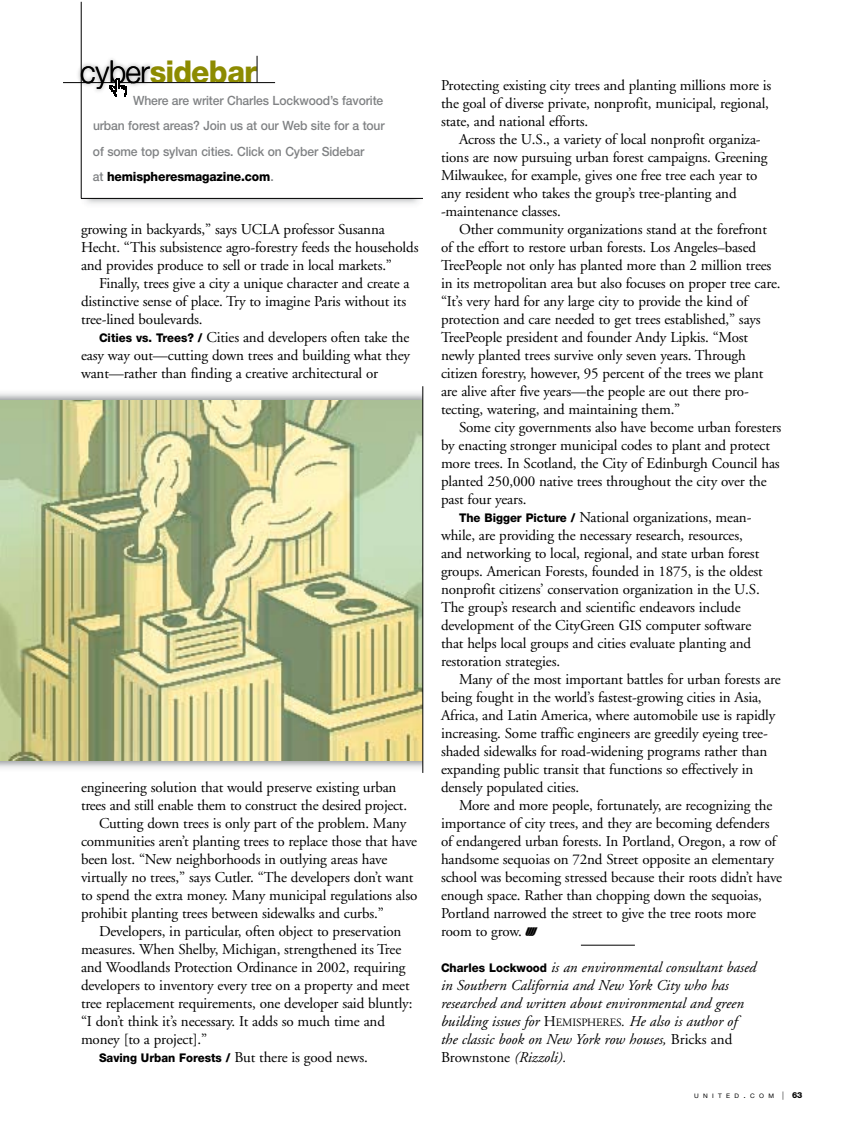
<style>
.page{position:relative;width:864px;height:1134px;background:#fff}
.page>*{position:absolute;margin:0;border:0;box-sizing:border-box;transform-origin:0 0}
.t1{font:800 31.5px "Helvetica Neue";letter-spacing:-.03em;color:#8d8b00;scale:.95 1}
.t2{font:15px/18px "Adobe Garamond";letter-spacing:-.01em;color:#000}
.t3{font:italic 15px/18px "Adobe Garamond";color:#000}
.t4{font:500 12.75px/25.5px "Helvetica Neue";letter-spacing:-.01em;color:#808284;scale:.95 1}
.t5{font:800 12px "Helvetica Neue";color:#000;scale:.95 1}
.t6{font:6.15px "Helvetica Neue";letter-spacing:.665em;color:#000;scale:1.05 1}
.s1{font-weight:300;color:#000}
.s2{font-weight:800;color:#000}
.s3{font-family:"Helvetica Neue";font-weight:800;font-size:12px}
.s4{font-family:"Adobe Garamond";font-weight:400;font-size:15px}
.s5{font-family:"United";font-weight:700;font-size:12px}
.s6{font-family:"Helvetica Neue";font-weight:800;font-style:normal;font-size:12px}
.s7{font-style:normal}
.s8{font-style:normal;font-size:11.25px}
.s9{font-size:8.25px}
.s10{font-weight:300;font-size:8.25px}
.s11{font-weight:800;font-size:8.25px}
</style>
<div class="page">
<img style="left:0;top:386px;width:423px;height:387px">
<hr style="left:81px;top:198px;width:342px;height:1px;background:#000">
<hr style="left:423px;top:386px;width:1px;height:387px;background:#000">
<hr style="left:581px;top:945px;width:54px;height:1px;background:#000">
<hr style="left:81px;top:2px;width:1px;height:196px;background:#000">
<hr style="left:63px;top:82px;width:212px;height:1px;background:#000">
<div style="left:76px;top:55px;width:79px;height:40px;background:#000;opacity:.5"></div>
<svg style="left:257px;top:56px;width:1px;height:27px"></svg>
<svg style="left:110px;top:78px;width:17px;height:19px"></svg>
<h1 class="t1" style="left:80px;top:53px;width:187px"><span class="s1">cyber</span>sidebar</h1>
<p class="t4" style="left:93px;top:87px;width:309px;text-indent:40px">Where are writer Charles Lockwood’s favorite urban forest areas? Join us at our Web site for a tour of some top sylvan cities. Click on Cyber Sidebar<br>at <span class="s2">hemispheresmagazine.com</span>.</p>
<p class="t2" style="left:81px;top:221px;width:339px">growing in backyards,” says UCLA professor Susanna<br>Hecht. “This subsistence agro-forestry feeds the households and provides produce to sell or trade in local markets.”</p>
<p class="t2" style="left:81px;top:275px;width:330px;text-indent:18px">Finally, trees give a city a unique character and create a distinctive sense of place. Try to imagine Paris without its tree-lined boulevards.</p>
<p class="t2" style="left:81px;top:329px;width:331px;text-align:justify;text-indent:18px"><span class="s3">Cities vs. Trees? /</span> Cities and developers often take the easy way out—cutting down trees and building what they want—rather than finding a creative architectural or</p>
<p class="t2" style="left:81px;top:779px;width:317px">engineering solution that would preserve existing urban</p>
<p class="t2" style="left:81px;top:797px;width:328px">trees and still enable them to construct the desired project.</p>
<p class="t2" style="left:99px;top:815px;width:309px">Cutting down trees is only part of the problem. Many</p>
<p class="t2" style="left:81px;top:833px;width:338px">communities aren’t planting trees to replace those that have</p>
<p class="t2" style="left:81px;top:851px;width:308px">been lost. “New neighborhoods in outlying areas have</p>
<p class="t2" style="left:81px;top:869px;width:334px">virtually no trees,” says Cutler. “The developers don’t want</p>
<p class="t2" style="left:81px;top:887px;width:338px">to spend the extra money. Many municipal regulations also</p>
<p class="t2" style="left:81px;top:905px;width:304px">prohibit planting trees between sidewalks and curbs.”</p>
<p class="t2" style="left:99px;top:923px;width:304px">Developers, in particular, often object to preservation</p>
<p class="t2" style="left:81px;top:941px;width:322px">measures. When Shelby, Michigan, strengthened its Tree</p>
<p class="t2" style="left:81px;top:959px;width:326px">and Woodlands Protection Ordinance in 2002, requiring</p>
<p class="t2" style="left:81px;top:977px;width:330px">developers to inventory every tree on a property and meet</p>
<p class="t2" style="left:81px;top:995px;width:333px">tree replacement requirements, one developer said bluntly:</p>
<p class="t2" style="left:81px;top:1013px;width:306px">“I don’t think it’s necessary. It adds so much time and</p>
<p class="t2" style="left:81px;top:1031px;width:128px">money [to a project].”</p>
<p class="t5" style="left:99px;top:1051px;width:285px">Saving Urban Forests / <span class="s4">But there is good news.</span></p>
<p class="t2" style="left:441px;top:77px;width:332px">Protecting existing city trees and planting millions more is the goal of diverse private, nonprofit, municipal, regional, state, and national efforts.</p>
<p class="t2" style="left:441px;top:131px;width:328px;text-indent:18px">Across the U.S., a variety of local nonprofit organiza&shy;tions are now pursuing urban forest campaigns. Greening Milwaukee, for example, gives one free tree each year to any resident who takes the group’s tree-planting and -maintenance classes.</p>
<p class="t2" style="left:441px;top:221px;width:341px;text-indent:18px">Other community organizations stand at the forefront of the effort to restore urban forests. Los Angeles–based TreePeople not only has planted more than 2 million trees in its metropolitan area but also focuses on proper tree care. “It’s very hard for any large city to provide the kind of protection and care needed to get trees established,” says TreePeople president and founder Andy Lipkis. “Most newly planted trees survive only seven years. Through citizen forestry, however, 95 percent of the trees we plant are alive after five years—the people are out there pro&shy;tecting, watering, and maintaining them.”</p>
<p class="t2" style="left:459px;top:419px;width:324px">Some city governments also have become urban foresters</p>
<p class="t2" style="left:441px;top:437px;width:330px">by enacting stronger municipal codes to plant and protect</p>
<p class="t2" style="left:441px;top:455px;width:340px">more trees. In Scotland, the City of Edinburgh Council has</p>
<p class="t2" style="left:441px;top:473px;width:327px">planted 250,000 native trees throughout the city over the</p>
<p class="t2" style="left:441px;top:491px;width:87px">past four years.</p>
<p class="t2" style="left:459px;top:509px;width:294px"><span class="s3">The Bigger Picture /</span> National organizations, mean-</p>
<p class="t2" style="left:441px;top:527px;width:303px">while, are providing the necessary research, resources,</p>
<p class="t2" style="left:441px;top:545px;width:320px">and networking to local, regional, and state urban forest</p>
<p class="t2" style="left:441px;top:563px;width:323px">groups. American Forests, founded in 1875, is the oldest</p>
<p class="t2" style="left:441px;top:581px;width:320px">nonprofit citizens’ conservation organization in the U.S.</p>
<p class="t2" style="left:441px;top:599px;width:301px">The group’s research and scientific endeavors include</p>
<p class="t2" style="left:441px;top:617px;width:312px">development of the CityGreen GIS computer software</p>
<p class="t2" style="left:441px;top:635px;width:312px">that helps local groups and cities evaluate planting and</p>
<p class="t2" style="left:441px;top:653px;width:121px">restoration strategies.</p>
<p class="t2" style="left:459px;top:671px;width:323px">Many of the most important battles for urban forests are</p>
<p class="t2" style="left:441px;top:689px;width:322px">being fought in the world’s fastest-growing cities in Asia,</p>
<p class="t2" style="left:441px;top:707px;width:336px">Africa, and Latin America, where automobile use is rapidly</p>
<p class="t2" style="left:441px;top:725px;width:328px">increasing. Some traffic engineers are greedily eyeing tree-</p>
<p class="t2" style="left:441px;top:743px;width:328px">shaded sidewalks for road-widening programs rather than</p>
<p class="t2" style="left:441px;top:761px;width:314px">expanding public transit that functions so effectively in</p>
<p class="t2" style="left:441px;top:779px;width:140px">densely populated cities.</p>
<p class="t2" style="left:459px;top:797px;width:315px">More and more people, fortunately, are recognizing the</p>
<p class="t2" style="left:441px;top:815px;width:330px">importance of city trees, and they are becoming defenders</p>
<p class="t2" style="left:441px;top:833px;width:337px">of endangered urban forests. In Portland, Oregon, a row of</p>
<p class="t2" style="left:441px;top:851px;width:335px">handsome sequoias on 72nd Street opposite an elementary</p>
<p class="t2" style="left:441px;top:869px;width:343px">school was becoming stressed because their roots didn’t have</p>
<p class="t2" style="left:441px;top:887px;width:322px">enough space. Rather than chopping down the sequoias,</p>
<p class="t2" style="left:441px;top:905px;width:317px">Portland narrowed the street to give the tree roots more</p>
<p class="t2" style="left:441px;top:923px;width:98px">room to grow. <span class="s5">u</span></p>
<p class="t3" style="left:441px;top:959px;width:317px"><span class="s6">Charles Lockwood</span> is an environmental consultant based in Southern California and New York City who has researched and written about environmental and green building issues for <span class="s7">H</span><span class="s8">emispheres</span>. He also is author of the classic book on New York row houses, <span class="s7">Bricks and Brownstone</span> (Rizzoli).</p>
<p class="t6" style="left:694px;top:1092px;width:105px">UNITED<span class="s9">.</span>COM <span class="s10">|</span> <span class="s11">63</span></p>
</div>
